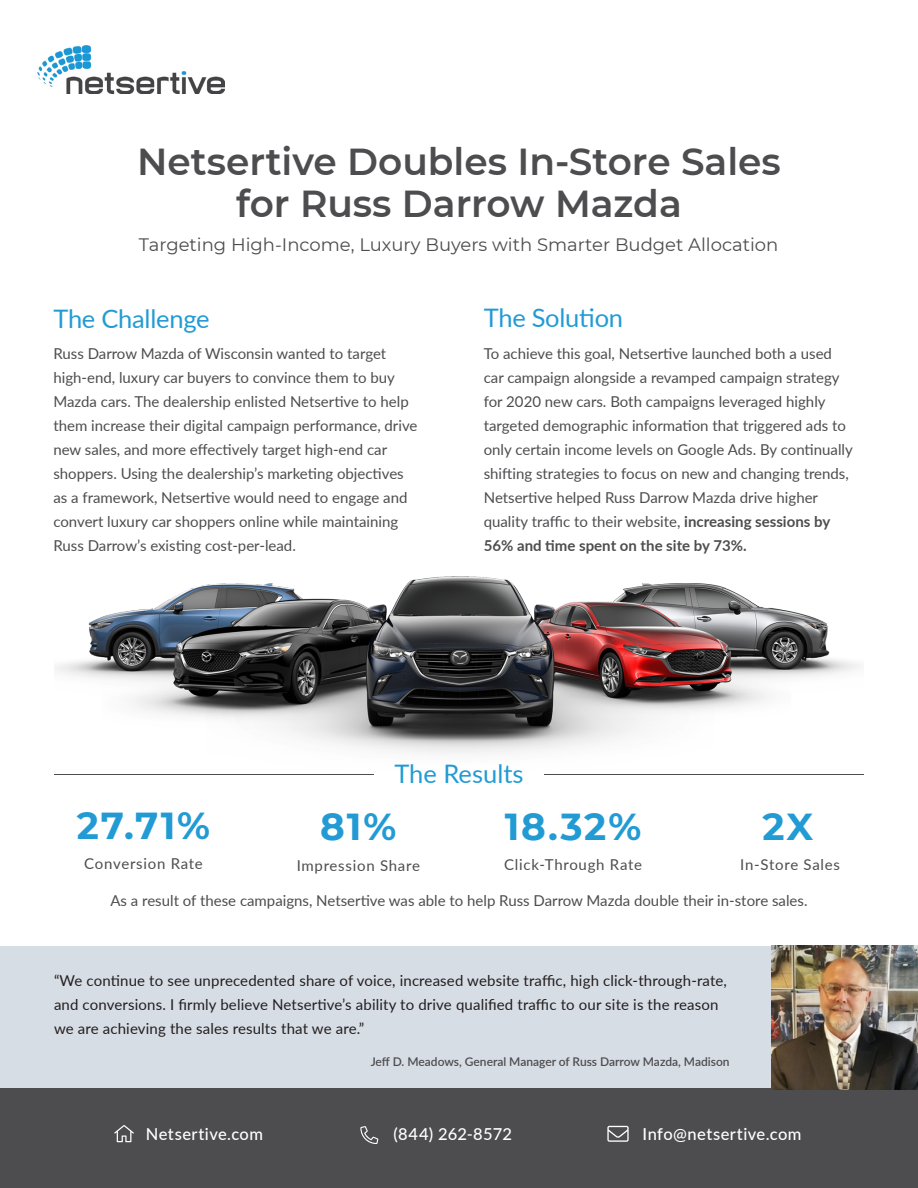
<style>
.page{position:relative;width:918px;height:1188px;background:#fff}
.page>*{position:absolute;margin:0;border:0;box-sizing:border-box;transform-origin:0 0}
.t1{font:600 37.5px/42px "Montserrat";color:#4d4c4f;text-align:center}
.Body_Paragraph{font:700 37.5px "Montserrat";letter-spacing:.05em;color:#229bd4}
.t2{font:25.5px "Lato";letter-spacing:-.01em;color:#229bd4}
.t3{font:18px "Montserrat";color:#4d4c4f}
.t4{font:500 16.5px "Lato";letter-spacing:.025em;color:#fff}
.t5{font:500 16.5px "Lato";letter-spacing:.005em;color:#fff}
.Body_Paragraph-2{font:15px/24px "Lato";color:#4d4c4f}
.t6{font:15px/24px "Lato";letter-spacing:.01em;color:#231f20}
.Body_Paragraph-3{font:15px "Lato";letter-spacing:.05em;color:#4d4c4f}
.Body_Paragraph-4{font:15px "Lato";letter-spacing:.045em;color:#4d4c4f}
.t7{font:600 12px "Lato";color:#4d4c4f}
.s1{font-weight:700}
</style>
<div class="page">
<div style="left:0;top:946px;width:918px;height:143px;background:#d7dde5"></div>
<hr style="left:54px;top:775px;width:810px;height:1px;background:#4d4c4f">
<img style="left:38px;top:46px;width:186px;height:48px">
<div style="left:0;top:1089px;width:918px;height:99px;background:#4d4c4f"></div>
<svg style="left:114px;top:1125px;width:20px;height:17px"></svg>
<svg style="left:607px;top:1126px;width:22px;height:16px"></svg>
<svg style="left:360px;top:1126px;width:18px;height:18px"></svg>
<div style="left:374px;top:763px;width:170px;height:33px;background:#fff"></div>
<img style="left:772px;top:946px;width:146px;height:143px">
<img style="left:54px;top:576px;width:805px;height:177px">
<p class="t1" style="left:137px;top:139px;width:645px">Netsertive Doubles In-Store Sales for Russ Darrow Mazda</p>
<p class="t3" style="left:139px;top:232px;width:641px">Targeting High-Income, Luxury Buyers with Smarter Budget Allocation</p>
<p class="t2" style="left:53px;top:300px;width:158px">The Challenge</p>
<p class="Body_Paragraph-2" style="left:53px;top:341px;width:366px">Russ Darrow Mazda of Wisconsin wanted to target high-end, luxury car buyers to convince them to buy Mazda cars. The dealership enlisted Netsertive to help them increase their digital campaign performance, drive new sales, and more effectively target high-end car shoppers. Using the dealership’s marketing objectives as a framework, Netsertive would need to engage and convert luxury car shoppers online while maintaining Russ Darrow’s existing cost-per-lead.</p>
<p class="t2" style="left:484px;top:299px;width:141px">The Solution</p>
<p class="Body_Paragraph-2" style="left:484px;top:341px;width:371px">To achieve this goal, Netsertive launched both a used car campaign alongside a revamped campaign strategy for 2020 new cars. Both campaigns leveraged highly targeted demographic information that triggered ads to only certain income levels on Google Ads. By continually shifting strategies to focus on new and changing trends, Netsertive helped Russ Darrow Mazda drive higher quality traffic to their website, <span class="s1">increasing sessions by 56% and time spent on the site by 73%.</span></p>
<p class="Body_Paragraph" style="left:77px;top:799px;width:135px">27.71%</p>
<p class="Body_Paragraph-4" style="left:84px;top:853px;width:120px">Conversion Rate</p>
<p class="t2" style="left:394px;top:756px;width:131px">The Results</p>
<p class="Body_Paragraph" style="left:320px;top:799px;width:78px">81%</p>
<p class="Body_Paragraph-3" style="left:297px;top:855px;width:125px">Impression Share</p>
<p class="Body_Paragraph" style="left:505px;top:800px;width:138px">18.32%</p>
<p class="Body_Paragraph-3" style="left:504px;top:854px;width:140px">Click-Through Rate</p>
<p class="Body_Paragraph" style="left:763px;top:800px;width:52px">2X</p>
<p class="Body_Paragraph-3" style="left:740px;top:854px;width:101px">In-Store Sales</p>
<p class="Body_Paragraph-2" style="left:110px;top:888px;width:699px">As a result of these campaigns, Netsertive was able to help Russ Darrow Mazda double their in-store sales.</p>
<p class="t6" style="left:54px;top:968px;width:675px">“We continue to see unprecedented share of voice, increased website traffic, high click-through-rate, and conversions. I firmly believe Netsertive’s ability to drive qualified traffic to our site is the reason we are achieving the sales results that we are.”</p>
<p class="t7" style="left:371px;top:1053px;width:360px">Jeff D. Meadows, General Manager of Russ Darrow Mazda, Madison</p>
<p class="t4" style="left:146px;top:1122px;width:119px">Netsertive.com</p>
<p class="t5" style="left:394px;top:1122px;width:120px">(844) 262-8572</p>
<p class="t4" style="left:643px;top:1122px;width:160px">Info@netsertive.com</p>
</div>
